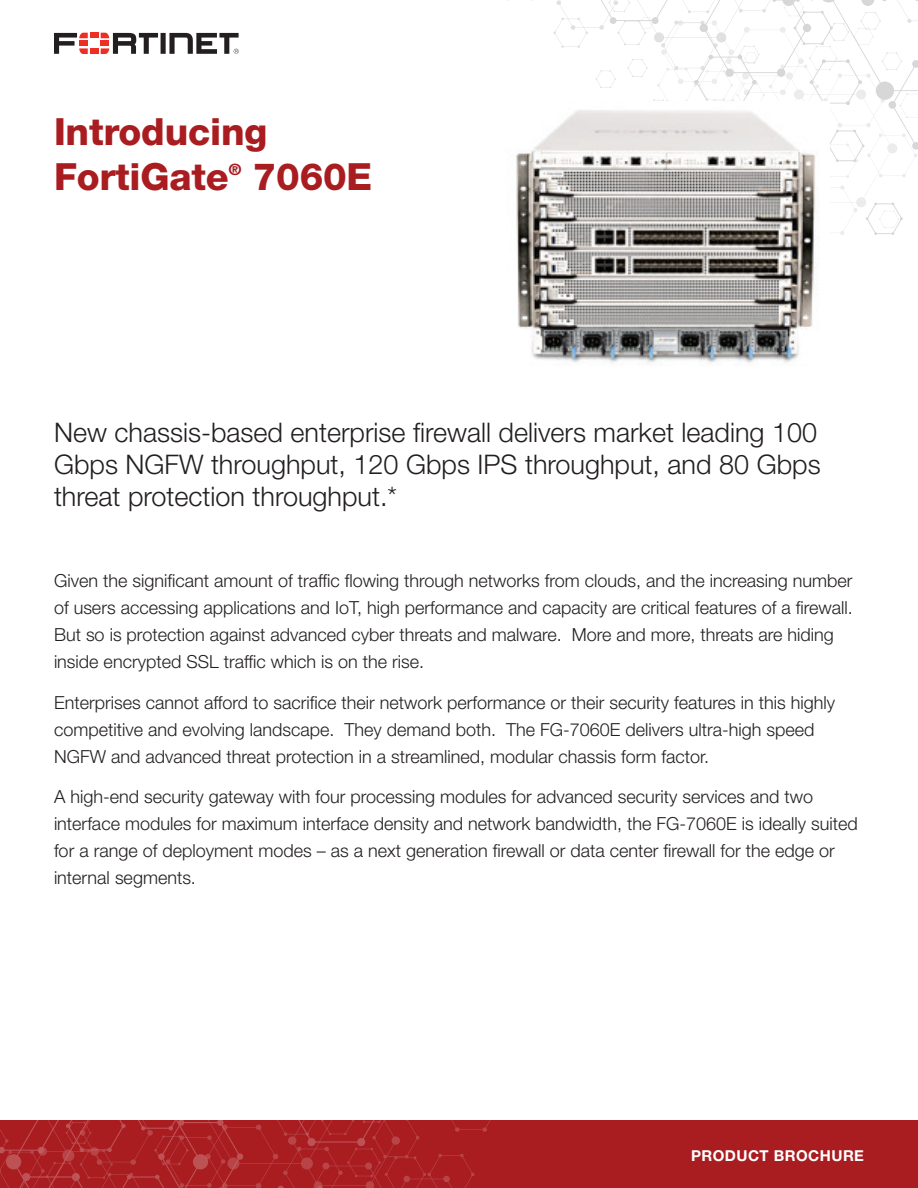
<style>
.page{position:relative;width:918px;height:1188px;background:#fff}
.page>*{position:absolute;margin:0;border:0;box-sizing:border-box;transform-origin:0 0}
.t1{font:800 37.5px/45px "Helvetica Neue LT Std";letter-spacing:-.005em;color:#a91d21}
.t2{font:300 27px/32.4px "Helvetica Neue LT Pro";color:#231f20}
.t3{font:300 18px/27px "Helvetica Neue LT Pro";color:#231f20}
.t4{font:800 15.75px "Helvetica Neue LT Std";color:#a91d21}
.t5{font:700 15px "Helvetica Neue LT Pro";letter-spacing:.03em;color:#fff}
</style>
<div class="page">
<svg style="left:553px;top:0;width:365px;height:235px"></svg>
<div style="left:90px;top:33px;width:8px;height:5px;background:#ee2e22"></div>
<div style="left:90px;top:48px;width:8px;height:6px;background:#ee2e22"></div>
<svg style="left:54px;top:33px;width:34px;height:21px"></svg>
<svg style="left:101px;top:33px;width:138px;height:21px"></svg>
<div style="left:0;top:1120px;width:918px;height:68px;background:#a91d21"></div>
<svg style="left:0;top:1120px;width:491px;height:68px"></svg>
<img style="left:516px;top:101px;width:313px;height:263px">
<h1 class="t1" style="left:54px;top:109px;width:215px">Introducing<br>FortiGate</h1>
<p class="t4" style="left:229px;top:160px;width:14px">®</p>
<h1 class="t1" style="left:253px;top:154px;width:121px">7060E</h1>
<h2 class="t2" style="left:54px;top:415px;width:768px">New chassis-based enterprise firewall delivers market leading 100<br>Gbps NGFW throughput, 120 Gbps IPS throughput, and 80 Gbps threat protection throughput.*</h2>
<p class="t3" style="left:54px;top:567px;width:800px">Given the significant amount of traffic flowing through networks from clouds, and the increasing number of users accessing applications and IoT, high performance and capacity are critical features of a firewall.<br>But so is protection against advanced cyber threats and malware. More and more, threats are hiding inside encrypted SSL traffic which is on the rise.</p>
<p class="t3" style="left:54px;top:689px;width:783px">Enterprises cannot afford to sacrifice their network performance or their security features in this highly competitive and evolving landscape. They demand both. The FG-7060E delivers ultra-high speed<br>NGFW and advanced threat protection in a streamlined, modular chassis form factor.</p>
<p class="t3" style="left:54px;top:783px;width:805px">A high-end security gateway with four processing modules for advanced security services and two interface modules for maximum interface density and network bandwidth, the FG-7060E is ideally suited for a range of deployment modes – as a next generation firewall or data center firewall for the edge or internal segments.</p>
<p class="t5" style="left:691px;top:1146px;width:174px">PRODUCT BROCHURE</p>
</div>
